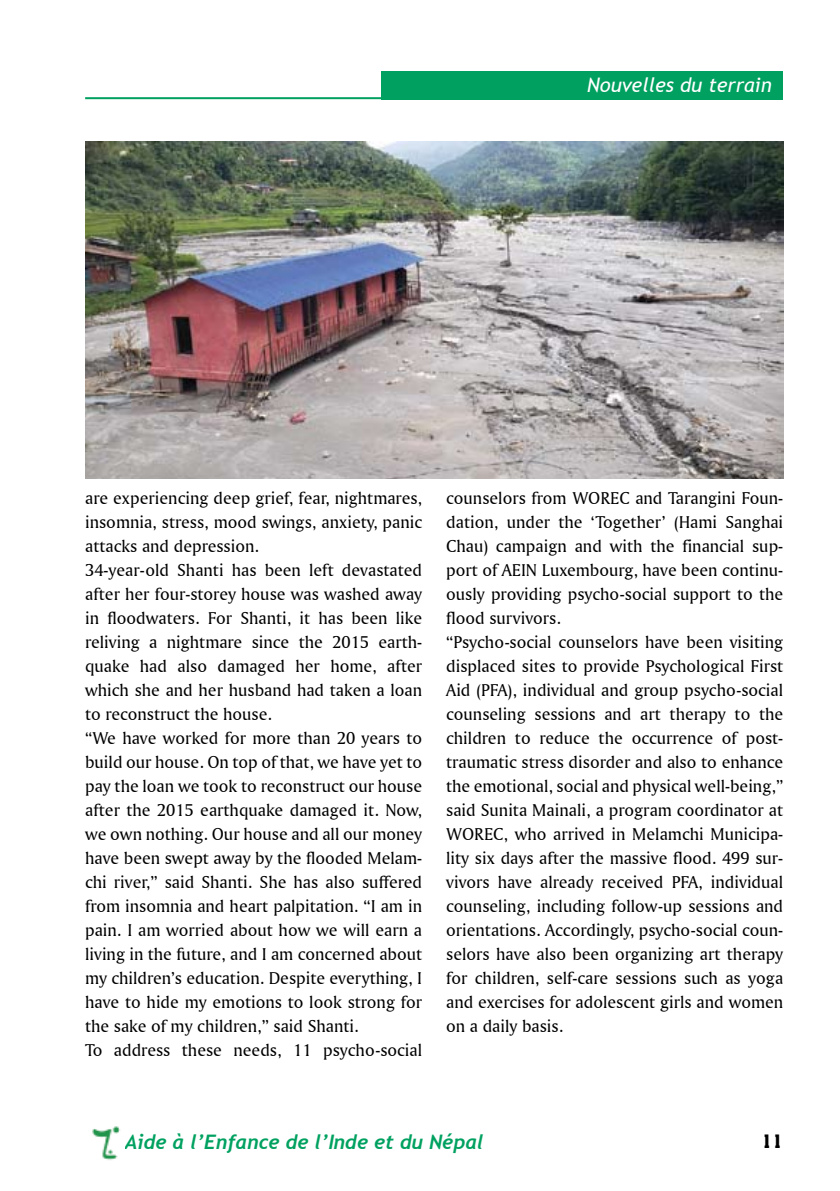
<style>
.page{position:relative;width:840px;height:1191px;background:#fff}
.page>*{position:absolute;margin:0;border:0;box-sizing:border-box;transform-origin:0 0}
.t1{font:italic 700 20px "Trebuchet";color:#00a160}
.t2{font:italic 20px "Trebuchet MS";color:#fff}
.t3{font:18px/24px "Amerigo BT Roman A";color:#000}
.t4{font:18px "Aachen BT";color:#000}
</style>
<div class="page">
<img style="left:92px;top:1126px;width:28px;height:34px">
<hr style="left:85px;top:97px;width:349px;height:2px;background:#00a160">
<div style="left:381px;top:71px;width:401px;height:28px;background:#00a160"></div>
<img style="left:85px;top:142px;width:697px;height:336px">
<p class="t2" style="left:587px;top:73px;width:186px">Nouvelles du terrain</p>
<p class="t3" style="left:85px;top:486px;width:338px">are experiencing deep grief, fear, nightmares, insomnia, stress, mood swings, anxiety, panic attacks and depression.<br>34-year-old Shanti has been left devastated after her four-storey house was washed away in floodwaters. For Shanti, it has been like reliving a nightmare since the 2015 earth&shy;quake had also damaged her home, after which she and her husband had taken a loan to reconstruct the house.<br>“We have worked for more than 20 years to build our house. On top of that, we have yet to pay the loan we took to reconstruct our house after the 2015 earthquake damaged it. Now, we own nothing. Our house and all our money have been swept away by the flooded Melam&shy;chi river,” said Shanti. She has also suffered from insomnia and heart palpitation. “I am in pain. I am worried about how we will earn a living in the future, and I am concerned about my children’s education. Despite everything, I have to hide my emotions to look strong for the sake of my children,” said Shanti.<br>To address these needs, 11 psycho-social</p>
<p class="t3" style="left:446px;top:486px;width:338px">counselors from WOREC and Tarangini Foun&shy;dation, under the ‘Together’ (Hami Sanghai Chau) campaign and with the financial sup&shy;port of AEIN Luxembourg, have been continu&shy;ously providing psycho-social support to the flood survivors.<br>“Psycho-social counselors have been visiting displaced sites to provide Psychological First Aid (PFA), individual and group psycho-social counseling sessions and art therapy to the children to reduce the occurrence of post&shy;traumatic stress disorder and also to enhance the emotional, social and physical well-being,” said Sunita Mainali, a program coordinator at WOREC, who arrived in Melamchi Municipa&shy;lity six days after the massive flood. 499 sur&shy;vivors have already received PFA, individual counseling, including follow-up sessions and orientations. Accordingly, psycho-social coun&shy;selors have also been organizing art therapy for children, self-care sessions such as yoga and exercises for adolescent girls and women on a daily basis.</p>
<p class="t1" style="left:125px;top:1129px;width:360px">Aide à l’Enfance de l’Inde et du Népal</p>
<p class="t4" style="left:761px;top:1130px;width:23px">11</p>
</div>
